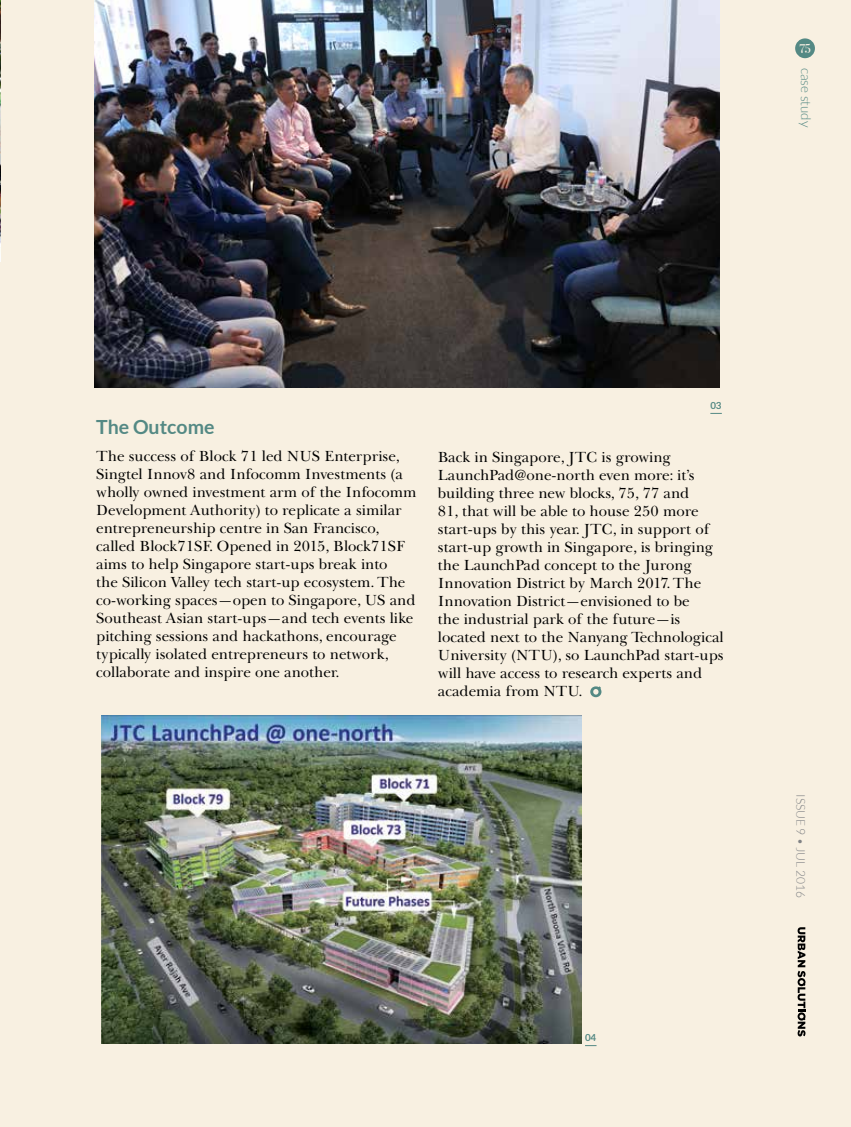
<style>
.page{position:relative;width:851px;height:1127px;background:#fff}
.page>*{position:absolute;margin:0;border:0;box-sizing:border-box;transform-origin:0 0}
.t1{font:700 19.5px "Lato";color:#548984}
.t2{font:15px/18px "Baskerville Cyr LT Std Upright";color:#000}
.t3{font:300 13.5px "Lato";color:#548984}
.t4{font:12.75px "Bodoni Svty Two ITCTT";color:#f8efe3}
.t5{font:300 12px "Lato";color:#808285}
.t6{font:700 9.75px "Lato";color:#548984}
</style>
<div class="page">
<div style="left:0;top:0;width:850px;height:1127px;background:#f8f0e1"></div>
<img style="left:95px;top:0;width:624px;height:387px">
<svg style="left:590px;top:686px;width:11px;height:11px"></svg>
<img style="left:0;top:0;width:1px;height:261px">
<img style="left:101px;top:716px;width:480px;height:327px">
<div style="left:795px;top:38px;width:19px;height:20px;background:#548984;border-radius:50%"></div>
<svg style="left:797px;top:927px;width:8px;height:109px"></svg>
<p class="t4" style="left:798px;top:38px;width:14px">75</p>
<p class="t3" style="left:813px;top:68px;width:61px;rotate:90deg">case study</p>
<p class="t6" style="left:710px;top:400px;width:13px">03</p>
<h1 class="t1" style="left:96px;top:416px;width:120px">The Outcome</h1>
<p class="t2" style="left:96px;top:448px;width:322px">The success of Block 71 led NUS Enterprise, Singtel Innov8 and Infocomm Investments (a wholly owned investment arm of the Infocomm Development Authority) to replicate a similar entrepreneurship centre in San Francisco, called Block71SF. Opened in 2015, Block71SF aims to help Singapore start-ups break into<br>the Silicon Valley tech start-up ecosystem. The co-working spaces—open to Singapore, US and Southeast Asian start-ups—and tech events like pitching sessions and hackathons, encourage typically isolated entrepreneurs to network, collaborate and inspire one another.</p>
<p class="t2" style="left:438px;top:448px;width:287px">Back in Singapore, JTC is growing LaunchPad@one-north even more: it’s building three new blocks, 75, 77 and<br>81, that will be able to house 250 more start-ups by this year. JTC, in support of start-up growth in Singapore, is bringing the LaunchPad concept to the Jurong Innovation District by March 2017. The Innovation District—envisioned to be<br>the industrial park of the future—is located next to the Nanyang Technological University (NTU), so LaunchPad start-ups will have access to research experts and academia from NTU.</p>
<p class="t6" style="left:585px;top:1032px;width:13px">04</p>
<p class="t5" style="left:807px;top:794px;width:105px;rotate:90deg">Issue 9 • JUL 2016</p>
</div>
